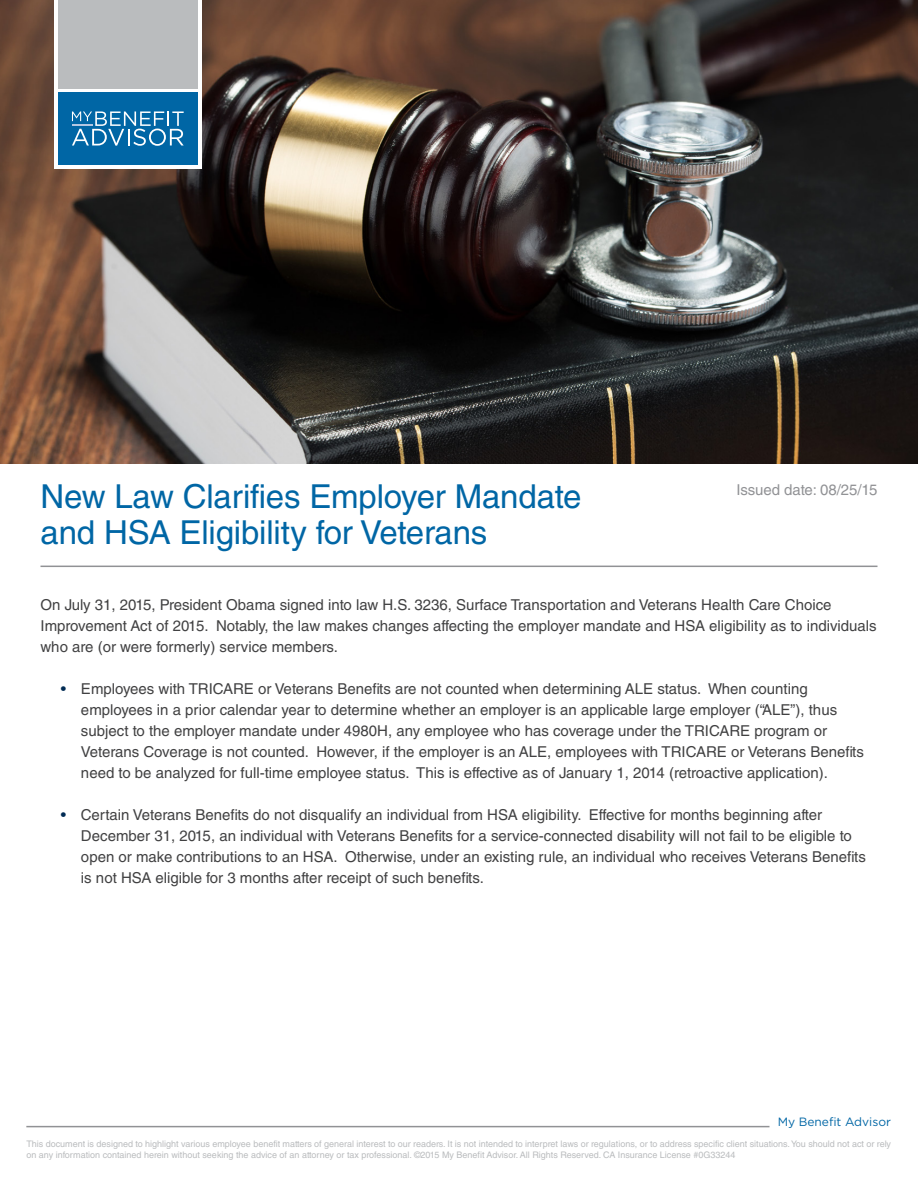
<style>
.page{position:relative;width:918px;height:1188px;background:#fff}
.page>*{position:absolute;margin:0;border:0;box-sizing:border-box;transform-origin:0 0}
.t1{font:33px/36px "Helvetica LT Std";letter-spacing:-.005em;color:#0066a5}
.t2{font:15px/21px "Helvetica LT Std";color:#414142}
.t3{font:15px "Helvetica LT Std";letter-spacing:-.005em;color:#919295}
.t4{font:12px "Gotham";color:#0066a5}
.t5{font:9px/10.8px "Helvetica LT Std";color:#babcbe}
.s1{color:#002b54}
</style>
<div class="page">
<hr style="left:26px;top:1126px;width:744px;height:1px;background:#919295">
<img style="left:0;top:0;width:918px;height:463px">
<hr style="left:40px;top:566px;width:838px;height:1px;background:#919295">
<div style="left:54px;top:0;width:147px;height:169px;background:#fff"></div>
<div style="left:58px;top:92px;width:139px;height:73px;background:#0066a5"></div>
<svg style="left:72px;top:111px;width:112px;height:35px"></svg>
<hr style="left:72px;top:124px;width:20px;height:2px;background:#b3c7e2">
<div style="left:58px;top:0;width:139px;height:89px;background:#babcbe"></div>
<h1 class="t1" style="left:40px;top:479px;width:543px">New Law Clarifies Employer Mandate and HSA Eligibility for Veterans</h1>
<p class="t3" style="left:736px;top:481px;width:143px">Issued date: 08/25/15</p>
<p class="t2" style="left:40px;top:594px;width:838px">On July 31, 2015, President Obama signed into law H.S. 3236, Surface Transportation and Veterans Health Care Choice<br>Improvement Act of 2015. Notably, the law makes changes affecting the employer mandate and HSA eligibility as to individuals who are (or were formerly) service members.</p>
<p class="t2" style="left:81px;top:678px;width:784px;text-indent:-20px"><span class="s1">•</span> Employees with TRICARE or Veterans Benefits are not counted when determining ALE status. When counting employees in a prior calendar year to determine whether an employer is an applicable large employer (“ALE”), thus subject to the employer mandate under 4980H, any employee who has coverage under the TRICARE program or Veterans Coverage is not counted. However, if the employer is an ALE, employees with TRICARE or Veterans Benefits need to be analyzed for full-time employee status. This is effective as of January 1, 2014 (retroactive application).</p>
<p class="t2" style="left:81px;top:804px;width:786px;text-indent:-20px"><span class="s1">•</span> Certain Veterans Benefits do not disqualify an individual from HSA eligibility. Effective for months beginning after December 31, 2015, an individual with Veterans Benefits for a service-connected disability will not fail to be eligible to open or make contributions to an HSA. Otherwise, under an existing rule, an individual who receives Veterans Benefits is not HSA eligible for 3 months after receipt of such benefits.</p>
<p class="t4" style="left:778px;top:1114px;width:115px">My Benefit Advisor</p>
<p class="t5" style="left:26px;top:1139px;width:866px">This document is designed to highlight various employee benefit matters of general interest to our readers. It is not intended to interpret laws or regulations, or to address specific client situations. You should not act or rely on any information contained herein without seeking the advice of an attorney or tax professional. ©2015 My Benefit Advisor. All Rights Reserved. CA Insurance License #0G33244</p>
</div>
